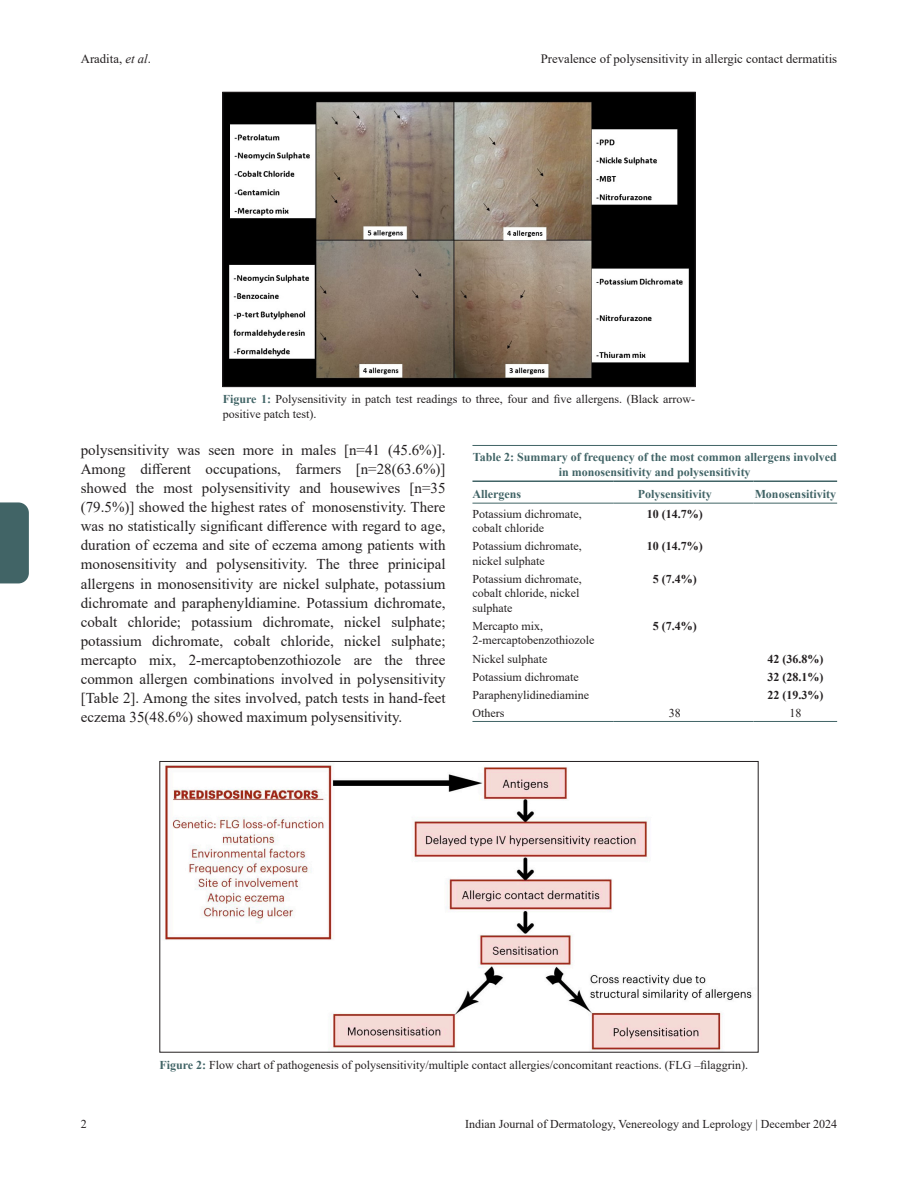
<style>
.page{position:relative;width:918px;height:1188px;background:#fff}
.page>*{position:absolute;margin:0;border:0;box-sizing:border-box;transform-origin:0 0}
.para{font:15px/19px "Times New Roman";color:#231f20;text-align:justify}
.t1{font:12.75px "Times New Roman";color:#231f20}
.float_figure_figure{font:12px/14.4px "Times New Roman";color:#231f20}
.table_body{font:12px/14.4px "Times New Roman";color:#231f20}
.table_title{font:700 12px/14.4px "Times New Roman";color:#416466;text-align:center}
.table_body-2{font:700 12px "Times New Roman";color:#231f20}
.table_head{font:700 12px "Times New Roman";color:#416466}
.s1{font-style:italic}
.s2{font-weight:700;color:#416466}
</style>
<div class="page">
<div style="left:0;top:502px;width:29px;height:81px;background:#416466"></div>
<img style="left:224px;top:94px;width:470px;height:291px">
<div style="left:222px;top:92px;width:474px;height:295px;border:1px solid #231f20"></div>
<img style="left:164px;top:764px;width:588px;height:287px">
<div style="left:159px;top:761px;width:600px;height:292px;border:1px solid #231f20"></div>
<hr style="left:472px;top:445px;width:365px;height:1px;background:#416466">
<hr style="left:472px;top:480px;width:142px;height:2px;background:#416466">
<hr style="left:614px;top:480px;width:140px;height:2px;background:#416466">
<hr style="left:754px;top:480px;width:83px;height:2px;background:#416466">
<hr style="left:472px;top:503px;width:142px;height:1px;background:#416466">
<hr style="left:614px;top:503px;width:140px;height:1px;background:#416466">
<hr style="left:754px;top:503px;width:83px;height:1px;background:#416466">
<hr style="left:472px;top:721px;width:142px;height:1px;background:#416466">
<hr style="left:614px;top:721px;width:140px;height:1px;background:#416466">
<hr style="left:754px;top:721px;width:83px;height:1px;background:#416466">
<p class="t1" style="left:81px;top:50px;width:72px">Aradita, <span class="s1">et al</span>.</p>
<p class="t1" style="left:541px;top:50px;width:298px">Prevalence of polysensitivity in allergic contact dermatitis</p>
<p class="float_figure_figure" style="left:223px;top:392px;width:474px"><span class="s2">Figure 1:</span> Polysensitivity in patch test readings to three, four and five allergens. (Black arrow&shy;positive patch test).</p>
<p class="para" style="left:81px;top:440px;width:366px">polysensitivity was seen more in males [n=41 (45.6%)].<br>Among different occupations, farmers [n=28(63.6%)] showed the most polysensitivity and housewives [n=35 (79.5%)] showed the highest rates of monosenstivity. There was no statistically significant difference with regard to age, duration of eczema and site of eczema among patients with monosensitivity and polysensitivity. The three prinicipal allergens in monosensitivity are nickel sulphate, potassium dichromate and paraphenyldiamine. Potassium dichromate, cobalt chloride; potassium dichromate, nickel sulphate; potassium dichromate, cobalt chloride, nickel sulphate; mercapto mix, 2-mercaptobenzothiozole are the three common allergen combinations involved in polysensitivity [Table 2]. Among the sites involved, patch tests in hand-feet eczema 35(48.6%) showed maximum polysensitivity.</p>
<p class="table_title" style="left:473px;top:450px;width:365px">Table 2: Summary of frequency of the most common allergens involved in monosensitivity and polysensitivity</p>
<p class="table_head" style="left:472px;top:486px;width:50px">Allergens</p>
<p class="table_head" style="left:638px;top:486px;width:76px">Polysensitivity</p>
<p class="table_head" style="left:755px;top:486px;width:83px">Monosensitivity</p>
<p class="table_body" style="left:472px;top:506px;width:111px">Potassium dichromate, cobalt chloride</p>
<p class="table_body-2" style="left:647px;top:505px;width:57px">10 (14.7%)</p>
<p class="table_body" style="left:472px;top:539px;width:111px">Potassium dichromate, nickel sulphate</p>
<p class="table_body-2" style="left:647px;top:538px;width:57px">10 (14.7%)</p>
<p class="table_body" style="left:472px;top:571px;width:111px">Potassium dichromate, cobalt chloride, nickel sulphate</p>
<p class="table_body-2" style="left:653px;top:570px;width:45px">5 (7.4%)</p>
<p class="table_body" style="left:472px;top:618px;width:123px">Mercapto mix,<br>2-mercaptobenzothiozole</p>
<p class="table_body-2" style="left:653px;top:617px;width:45px">5 (7.4%)</p>
<p class="table_body" style="left:472px;top:651px;width:76px">Nickel sulphate</p>
<p class="table_body-2" style="left:767px;top:650px;width:57px">42 (36.8%)</p>
<p class="table_body" style="left:472px;top:669px;width:108px">Potassium dichromate</p>
<p class="table_body-2" style="left:767px;top:668px;width:57px">32 (28.1%)</p>
<p class="table_body" style="left:472px;top:687px;width:118px">Paraphenylidinediamine</p>
<p class="table_body-2" style="left:767px;top:686px;width:57px">22 (19.3%)</p>
<p class="table_body" style="left:472px;top:705px;width:33px">Others</p>
<p class="table_body" style="left:669px;top:705px;width:13px">38</p>
<p class="table_body" style="left:789px;top:705px;width:13px">18</p>
<p class="float_figure_figure" style="left:159px;top:1058px;width:590px"><span class="s2">Figure 2:</span> Flow chart of pathogenesis of polysensitivity/multiple contact allergies/concomitant reactions. (FLG –filaggrin).</p>
<p class="float_figure_figure" style="left:81px;top:1117px;width:7px">2</p>
<p class="float_figure_figure" style="left:465px;top:1117px;width:373px">Indian Journal of Dermatology, Venereology and Leprology | December 2024</p>
</div>
